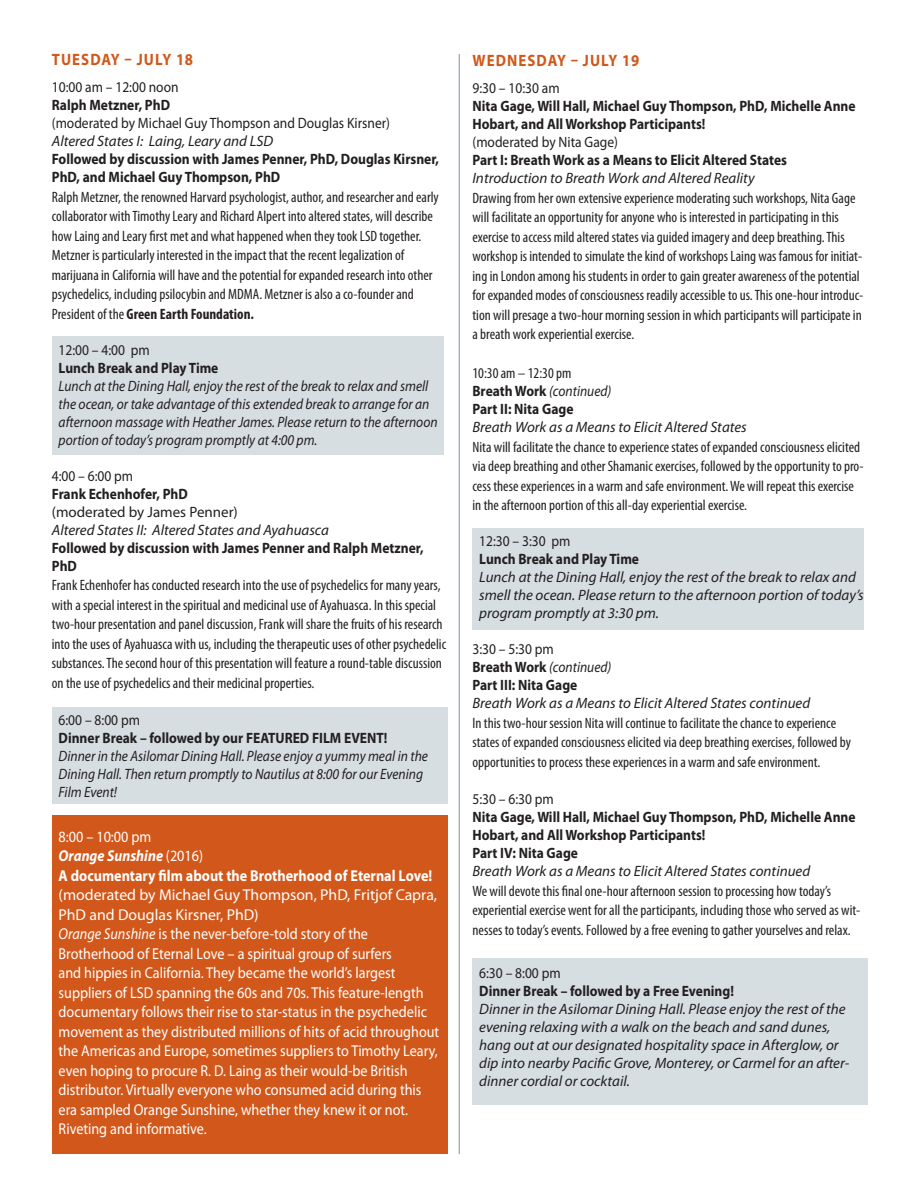
<style>
.page{position:relative;width:918px;height:1188px;background:#fff}
.page>*{position:absolute;margin:0;border:0;box-sizing:border-box;transform-origin:0 0}
.date{font:700 16.5px "Myriad Pro";letter-spacing:.07em;color:#d1581a;scale:.9 1}
.boxed-body-descripti{font:15.75px/19.5px "Myriad Pro";color:#fff;scale:.9 1}
.moderated_by{font:15.75px/19.5px "Myriad Pro";color:#fff}
.speaker-name{font:700 15.75px "Myriad Pro";color:#fff;scale:.9 1}
.boxed-subhead{font:italic 700 15.75px "Myriad Pro";color:#fff;scale:.9 1}
.time{font:15.75px "Myriad Pro";color:#fff;scale:.9 1}
.body-description{font:condensed 15px/19.5px "Myriad Pro";color:#231f20}
.boxed-body-descripti-2{font:italic 15px/18px "Myriad Pro";color:#231f20}
.speaker-name-2{font:700 15px/18px "Myriad Pro";color:#231f20;scale:.9 1}
.boxed-body-descripti-3{font:italic 15px/18px "Myriad Pro";color:#231f20;scale:.9 1}
.time-2{font:15px "Myriad Pro";color:#231f20;scale:.9 1}
.speaker-name-3{font:15px "Myriad Pro";color:#231f20;scale:.9 1}
.speaker-name-4{font:italic 15px "Myriad Pro";color:#231f20;scale:.9 1}
.moderated_by-2{font:15px "Myriad Pro";color:#231f20}
.s1{font-weight:700}
.s2{font-weight:400;font-style:normal}
.s3{font-style:italic}
.s4{font-weight:700;font-style:normal}
</style>
<div class="page">
<div style="left:52px;top:815px;width:395px;height:339px;background:#d1581a"></div>
<div style="left:52px;top:336px;width:391px;height:119px;background:#d6dee2"></div>
<div style="left:472px;top:958px;width:396px;height:147px;background:#d6dee2"></div>
<div style="left:52px;top:708px;width:395px;height:96px;background:#d6dee2"></div>
<hr style="left:459px;top:54px;width:1px;height:1100px;background:#86a1af">
<div style="left:472px;top:528px;width:392px;height:102px;background:#d6dee2"></div>
<p class="date" style="left:52px;top:49px;width:158px">TUESDAY – JULY 18</p>
<p class="time-2" style="left:52px;top:78px;width:142px">10:00 am – 12:00 noon</p>
<p class="speaker-name-2" style="left:52px;top:96px;width:133px">Ralph Metzner, PhD</p>
<p class="speaker-name-3" style="left:52px;top:114px;width:377px">(moderated by Michael Guy Thompson and Douglas Kirsner)</p>
<p class="boxed-body-descripti-2" style="left:52px;top:132px;width:223px">Altered States I: Laing, Leary and LSD</p>
<p class="speaker-name-2" style="left:52px;top:150px;width:432px">Followed by discussion with James Penner, PhD, Douglas Kirsner,<br>PhD, and Michael Guy Thompson, PhD</p>
<p class="body-description" style="left:52px;top:187px;width:389px">Ralph Metzner, the renowned Harvard psychologist, author, and researcher and early collaborator with Timothy Leary and Richard Alpert into altered states, will describe how Laing and Leary first met and what happened when they took LSD together.</p>
<p class="body-description" style="left:52px;top:245px;width:382px">Metzner is particularly interested in the impact that the recent legalization of marijuana in California will have and the potential for expanded research into other psychedelics, including psilocybin and MDMA. Metzner is also a co-founder and President of the <span class="s1">Green Earth Foundation.</span></p>
<p class="time-2" style="left:59px;top:341px;width:103px">12:00 – 4:00 pm</p>
<p class="speaker-name-2" style="left:59px;top:358px;width:179px">Lunch Break and Play Time</p>
<p class="boxed-body-descripti-3" style="left:59px;top:377px;width:423px">Lunch at the Dining Hall, enjoy the rest of the break to relax and smell the ocean, or take advantage of this extended break to arrange for an afternoon massage with Heather James. Please return to the afternoon portion of today’s program promptly at 4:00 pm.</p>
<p class="time-2" style="left:52px;top:467px;width:92px">4:00 – 6:00 pm</p>
<p class="speaker-name-2" style="left:52px;top:484px;width:153px">Frank Echenhofer, PhD</p>
<p class="moderated_by-2" style="left:52px;top:503px;width:188px">(moderated by James Penner)</p>
<p class="boxed-body-descripti-2" style="left:52px;top:521px;width:279px">Altered States II: Altered States and Ayahuasca</p>
<p class="speaker-name-2" style="left:52px;top:538px;width:415px">Followed by discussion with James Penner and Ralph Metzner,<br>PhD</p>
<p class="body-description" style="left:52px;top:575px;width:396px">Frank Echenhofer has conducted research into the use of psychedelics for many years, with a special interest in the spiritual and medicinal use of Ayahuasca. In this special two-hour presentation and panel discussion, Frank will share the fruits of his research into the uses of Ayahuasca with us, including the therapeutic uses of other psychedelic substances. The second hour of this presentation will feature a round-table discussion on the use of psychedelics and their medicinal properties.</p>
<p class="time-2" style="left:59px;top:711px;width:92px">6:00 – 8:00 pm</p>
<p class="speaker-name-2" style="left:59px;top:729px;width:367px">Dinner Break – followed by our FEATURED FILM EVENT!</p>
<p class="boxed-body-descripti-3" style="left:59px;top:747px;width:412px">Dinner in the Asilomar Dining Hall. Please enjoy a yummy meal in the<br>Dining Hall. Then return promptly to Nautilus at 8:00 for our Evening<br>Film Event!</p>
<p class="time" style="left:59px;top:827px;width:105px">8:00 – 10:00 pm</p>
<p class="boxed-subhead" style="left:59px;top:845px;width:162px">Orange Sunshine <span class="s2">(2016)</span></p>
<p class="speaker-name" style="left:59px;top:865px;width:417px">A documentary film about the Brotherhood of Eternal Love!</p>
<p class="moderated_by" style="left:59px;top:885px;width:380px">(moderated by Michael Guy Thompson, PhD, Fritjof Capra,<br>PhD and Douglas Kirsner, PhD)</p>
<p class="boxed-body-descripti" style="left:59px;top:924px;width:424px"><span class="s3">Orange Sunshine</span> is the never-before-told story of the Brotherhood of Eternal Love – a spiritual group of surfers<br>and hippies in California. They became the world’s largest suppliers of LSD spanning the 60s and 70s. This feature-length documentary follows their rise to star-status in the psychedelic movement as they distributed millions of hits of acid throughout the Americas and Europe, sometimes suppliers to Timothy Leary, even hoping to procure R. D. Laing as their would-be British distributor. Virtually everyone who consumed acid during this era sampled Orange Sunshine, whether they knew it or not.<br>Riveting and informative.</p>
<p class="date" style="left:473px;top:50px;width:187px">WEDNESDAY – JULY 19</p>
<p class="time-2" style="left:472px;top:79px;width:98px">9:30 – 10:30 am</p>
<p class="speaker-name-2" style="left:472px;top:97px;width:427px">Nita Gage, Will Hall, Michael Guy Thompson, PhD, Michelle Anne<br>Hobart, and All Workshop Participants!</p>
<p class="speaker-name-3" style="left:472px;top:133px;width:163px">(moderated by Nita Gage)</p>
<p class="speaker-name-2" style="left:472px;top:151px;width:351px">Part I: Breath Work as a Means to Elicit Altered States</p>
<p class="boxed-body-descripti-2" style="left:472px;top:169px;width:284px">Introduction to Breath Work and Altered Reality</p>
<p class="body-description" style="left:472px;top:188px;width:392px">Drawing from her own extensive experience moderating such workshops, Nita Gage will facilitate an opportunity for anyone who is interested in participating in this exercise to access mild altered states via guided imagery and deep breathing. This workshop is intended to simulate the kind of workshops Laing was famous for initiat&shy;ing in London among his students in order to gain greater awareness of the potential for expanded modes of consciousness readily accessible to us. This one-hour introduc&shy;tion will presage a two-hour morning session in which participants will participate in a breath work experiential exercise.</p>
<p class="body-description" style="left:472px;top:363px;width:100px">10:30 am – 12:30 pm</p>
<p class="speaker-name-4" style="left:472px;top:382px;width:156px"><span class="s4">Breath Work</span> (continued)</p>
<p class="speaker-name-2" style="left:472px;top:400px;width:114px">Part II: Nita Gage</p>
<p class="boxed-body-descripti-2" style="left:472px;top:418px;width:276px">Breath Work as a Means to Elicit Altered States</p>
<p class="body-description" style="left:472px;top:437px;width:393px">Nita will facilitate the chance to experience states of expanded consciousness elicited via deep breathing and other Shamanic exercises, followed by the opportunity to pro&shy;cess these experiences in a warm and safe environment. We will repeat this exercise in the afternoon portion of this all-day experiential exercise.</p>
<p class="time-2" style="left:479px;top:532px;width:103px">12:30 – 3:30 pm</p>
<p class="speaker-name-2" style="left:479px;top:550px;width:179px">Lunch Break and Play Time</p>
<p class="boxed-body-descripti-2" style="left:479px;top:568px;width:386px">Lunch at the Dining Hall, enjoy the rest of the break to relax and smell the ocean. Please return to the afternoon portion of today’s program promptly at 3:30 pm.</p>
<p class="time-2" style="left:472px;top:640px;width:92px">3:30 – 5:30 pm</p>
<p class="speaker-name-4" style="left:472px;top:658px;width:156px"><span class="s4">Breath Work</span> (continued)</p>
<p class="speaker-name-2" style="left:472px;top:676px;width:118px">Part III: Nita Gage</p>
<p class="boxed-body-descripti-2" style="left:472px;top:694px;width:339px">Breath Work as a Means to Elicit Altered States continued</p>
<p class="body-description" style="left:472px;top:713px;width:380px">In this two-hour session Nita will continue to facilitate the chance to experience states of expanded consciousness elicited via deep breathing exercises, followed by opportunities to process these experiences in a warm and safe environment.</p>
<p class="time-2" style="left:472px;top:790px;width:92px">5:30 – 6:30 pm</p>
<p class="speaker-name-2" style="left:472px;top:808px;width:427px">Nita Gage, Will Hall, Michael Guy Thompson, PhD, Michelle Anne<br>Hobart, and All Workshop Participants!</p>
<p class="speaker-name-2" style="left:472px;top:844px;width:119px">Part IV: Nita Gage</p>
<p class="boxed-body-descripti-2" style="left:472px;top:862px;width:339px">Breath Work as a Means to Elicit Altered States continued</p>
<p class="body-description" style="left:472px;top:881px;width:389px">We will devote this final one-hour afternoon session to processing how today’s experiential exercise went for all the participants, including those who served as wit&shy;nesses to today’s events. Followed by a free evening to gather yourselves and relax.</p>
<p class="time-2" style="left:479px;top:964px;width:92px">6:30 – 8:00 pm</p>
<p class="speaker-name-2" style="left:479px;top:982px;width:285px">Dinner Break – followed by a Free Evening!</p>
<p class="boxed-body-descripti-2" style="left:479px;top:1000px;width:372px">Dinner in the Asilomar Dining Hall. Please enjoy the rest of the evening relaxing with a walk on the beach and sand dunes, hang out at our designated hospitality space in Afterglow, or dip into nearby Pacific Grove, Monterey, or Carmel for an after&shy;dinner cordial or cocktail.</p>
</div>
